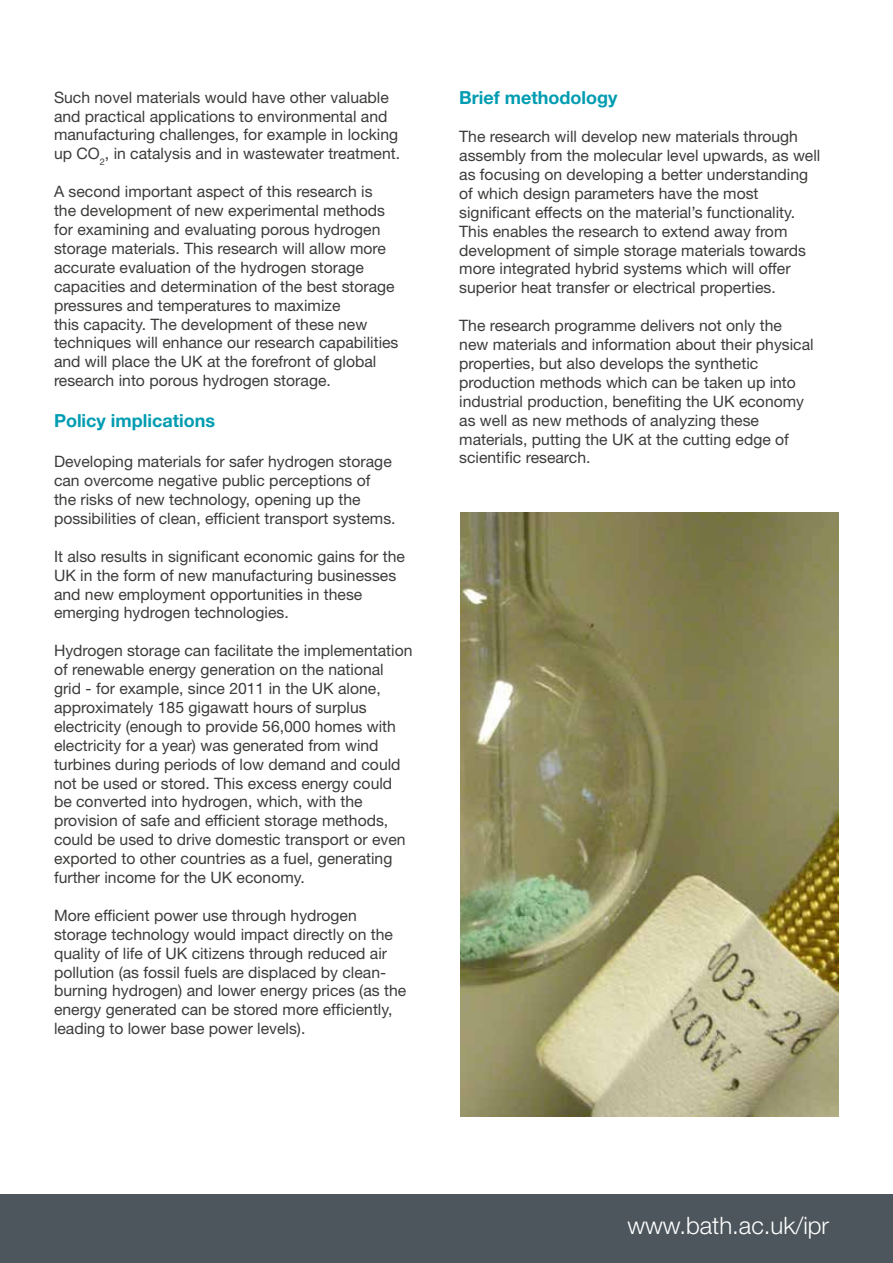
<style>
.page{position:relative;width:893px;height:1263px;background:#fff}
.page>*{position:absolute;margin:0;border:0;box-sizing:border-box;transform-origin:0 0}
.t1{font:300 24px "Helvetica Neue LT Std";color:#fff}
.t2{font:700 18px "Helvetica Neue LT Std";color:#009cb1}
.t3{font:15.75px/18.9px "Helvetica Neue LT Std";color:#3c3c3b}
</style>
<div class="page">
<div style="left:0;top:1195px;width:893px;height:68px;background:#4c565c"></div>
<img style="left:460px;top:512px;width:378px;height:604px">
<p class="t3" style="left:54px;top:87px;width:348px">Such novel materials would have other valuable and practical applications to environmental and manufacturing challenges, for example in locking up CO<sub>2</sub>, in catalysis and in wastewater treatment.</p>
<p class="t3" style="left:54px;top:182px;width:346px">A second important aspect of this research is the development of new experimental methods for examining and evaluating porous hydrogen storage materials. This research will allow more accurate evaluation of the hydrogen storage capacities and determination of the best storage pressures and temperatures to maximize<br>this capacity. The development of these new techniques will enhance our research capabilities and will place the UK at the forefront of global research into porous hydrogen storage.</p>
<p class="t2" style="left:54px;top:409px;width:163px">Policy implications</p>
<p class="t3" style="left:54px;top:452px;width:343px">Developing materials for safer hydrogen storage can overcome negative public perceptions of the risks of new technology, opening up the possibilities of clean, efficient transport systems.</p>
<p class="t3" style="left:54px;top:546px;width:352px">It also results in significant economic gains for the UK in the form of new manufacturing businesses and new employment opportunities in these emerging hydrogen technologies.</p>
<p class="t3" style="left:54px;top:641px;width:360px">Hydrogen storage can facilitate the implementation of renewable energy generation on the national grid - for example, since 2011 in the UK alone, approximately 185 gigawatt hours of surplus electricity (enough to provide 56,000 homes with electricity for a year) was generated from wind turbines during periods of low demand and could not be used or stored. This excess energy could be converted into hydrogen, which, with the provision of safe and efficient storage methods, could be used to drive domestic transport or even exported to other countries as a fuel, generating further income for the UK economy.</p>
<p class="t3" style="left:54px;top:906px;width:354px">More efficient power use through hydrogen storage technology would impact directly on the quality of life of UK citizens through reduced air pollution (as fossil fuels are displaced by clean&shy;burning hydrogen) and lower energy prices (as the energy generated can be stored more efficiently, leading to lower base power levels).</p>
<p class="t2" style="left:459px;top:87px;width:160px">Brief methodology</p>
<p class="t3" style="left:459px;top:127px;width:363px">The research will develop new materials through assembly from the molecular level upwards, as well as focusing on developing a better understanding of which design parameters have the most significant effects on the material’s functionality.<br>This enables the research to extend away from development of simple storage materials towards more integrated hybrid systems which will offer superior heat transfer or electrical properties.</p>
<p class="t3" style="left:459px;top:316px;width:356px">The research programme delivers not only the new materials and information about their physical properties, but also develops the synthetic production methods which can be taken up into industrial production, benefiting the UK economy as well as new methods of analyzing these materials, putting the UK at the cutting edge of scientific research.</p>
<h1 class="t1" style="left:627px;top:1211px;width:203px">www.bath.ac.uk/ipr</h1>
</div>
